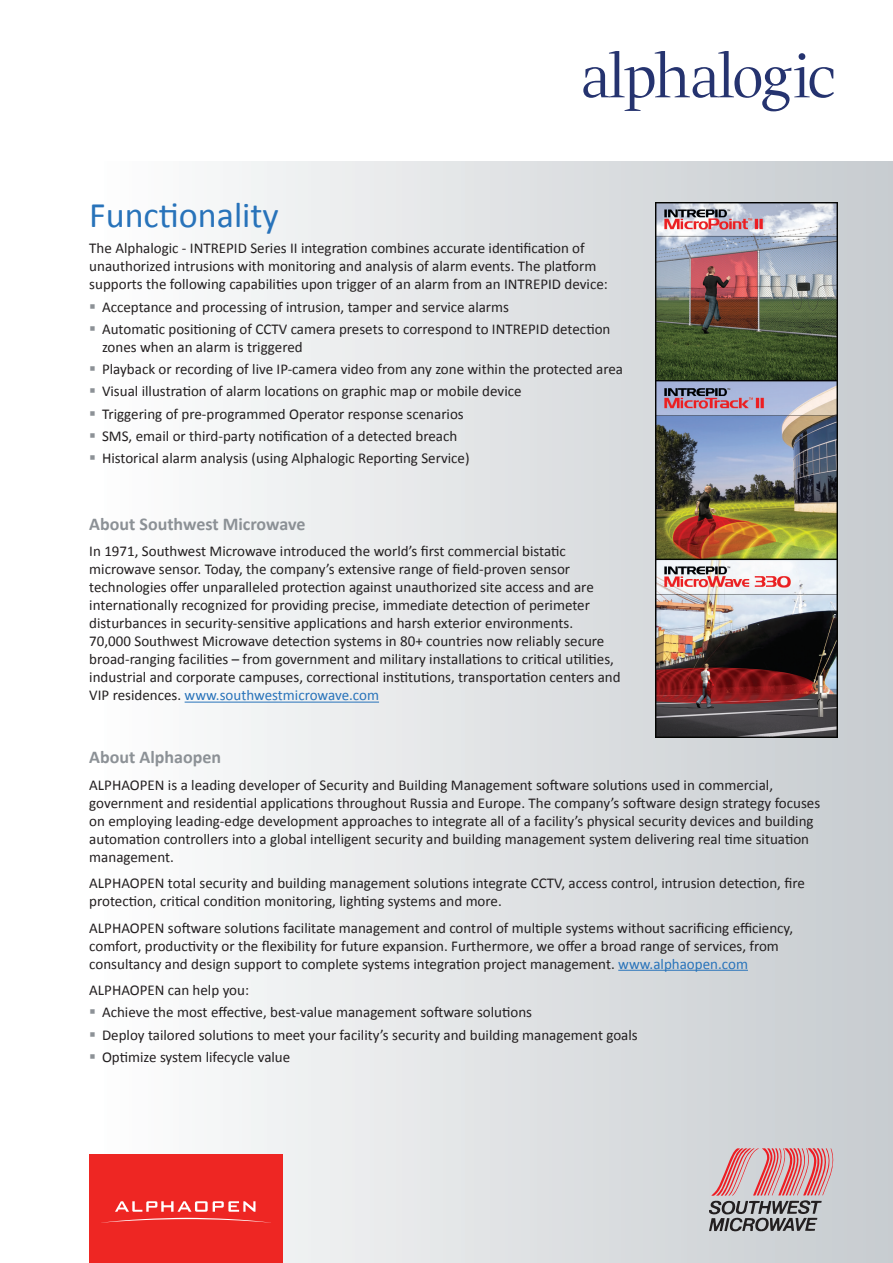
<style>
.page{position:relative;width:893px;height:1263px;background:#fff}
.page>*{position:absolute;margin:0;border:0;box-sizing:border-box;transform-origin:0 0}
.t1{font:36px "Calibri";color:#2873ba}
.t2{font:700 18px "Calibri";color:#8c9196}
.Paragraph_Style_1{font:15px/18px "Calibri";color:#231f20}
.s1{color:#2873ba}
</style>
<div class="page">
<div style="left:0;top:238px;width:893px;height:1025px;background:linear-gradient(to right,#fff,#c6cbcf)"></div>
<svg style="left:583px;top:51px;width:251px;height:60px"></svg>
<div style="left:89px;top:1154px;width:194px;height:109px;background:#ee2623"></div>
<svg style="left:115px;top:1201px;width:140px;height:11px"></svg>
<svg style="left:101px;top:1218px;width:170px;height:5px"></svg>
<svg style="left:709px;top:1148px;width:124px;height:84px;background:#bc9da0"></svg>
<div style="left:0;top:162px;width:893px;height:104px;background:linear-gradient(to right,#fff,#c0c5c8)"></div>
<img style="left:656px;top:203px;width:181px;height:535px">
<hr style="left:185px;top:702px;width:194px;height:1px;background:#2873ba">
<hr style="left:618px;top:970px;width:130px;height:1px;background:#2873ba">
<svg style="left:91px;top:304px;width:4px;height:4px"></svg>
<svg style="left:91px;top:326px;width:4px;height:5px"></svg>
<svg style="left:91px;top:366px;width:4px;height:5px"></svg>
<svg style="left:91px;top:389px;width:4px;height:4px"></svg>
<svg style="left:91px;top:411px;width:4px;height:4px"></svg>
<svg style="left:91px;top:433px;width:4px;height:5px"></svg>
<svg style="left:91px;top:455px;width:4px;height:5px"></svg>
<svg style="left:91px;top:1009px;width:4px;height:5px"></svg>
<svg style="left:91px;top:1032px;width:4px;height:4px"></svg>
<svg style="left:91px;top:1054px;width:4px;height:4px"></svg>
<p class="t1" style="left:89px;top:192px;width:191px">Functionality</p>
<p class="Paragraph_Style_1" style="left:89px;top:239px;width:520px">The Alphalogic - INTREPID Series II integration combines accurate identification of unauthorized intrusions with monitoring and analysis of alarm events. The platform supports the following capabilities upon trigger of an alarm from an INTREPID device:</p>
<p class="Paragraph_Style_1" style="left:102px;top:298px;width:408px">Acceptance and processing of intrusion, tamper and service alarms</p>
<p class="Paragraph_Style_1" style="left:102px;top:320px;width:510px">Automatic positioning of CCTV camera presets to correspond to INTREPID detection zones when an alarm is triggered</p>
<p class="Paragraph_Style_1" style="left:102px;top:360px;width:522px">Playback or recording of live IP-camera video from any zone within the protected area</p>
<p class="Paragraph_Style_1" style="left:102px;top:382px;width:421px">Visual illustration of alarm locations on graphic map or mobile device</p>
<p class="Paragraph_Style_1" style="left:102px;top:405px;width:363px">Triggering of pre-programmed Operator response scenarios</p>
<p class="Paragraph_Style_1" style="left:102px;top:427px;width:357px">SMS, email or third-party notification of a detected breach</p>
<p class="Paragraph_Style_1" style="left:102px;top:449px;width:369px">Historical alarm analysis (using Alphalogic Reporting Service)</p>
<p class="t2" style="left:89px;top:512px;width:218px">About Southwest Microwave</p>
<p class="Paragraph_Style_1" style="left:89px;top:542px;width:533px">In 1971, Southwest Microwave introduced the world’s first commercial bistatic microwave sensor. Today, the company’s extensive range of field-proven sensor technologies offer unparalleled protection against unauthorized site access and are internationally recognized for providing precise, immediate detection of perimeter disturbances in security-sensitive applications and harsh exterior environments.<br>70,000 Southwest Microwave detection systems in 80+ countries now reliably secure broad-ranging facilities – from government and military installations to critical utilities, industrial and corporate campuses, correctional institutions, transportation centers and VIP residences. <span class="s1">www.southwestmicrowave.com</span></p>
<p class="t2" style="left:89px;top:745px;width:133px">About Alphaopen</p>
<p class="Paragraph_Style_1" style="left:89px;top:775px;width:732px">ALPHAOPEN is a leading developer of Security and Building Management software solutions used in commercial, government and residential applications throughout Russia and Europe. The company’s software design strategy focuses on employing leading-edge development approaches to integrate all of a facility’s physical security devices and building automation controllers into a global intelligent security and building management system delivering real time situation management.</p>
<p class="Paragraph_Style_1" style="left:89px;top:874px;width:717px">ALPHAOPEN total security and building management solutions integrate CCTV, access control, intrusion detection, fire protection, critical condition monitoring, lighting systems and more.</p>
<p class="Paragraph_Style_1" style="left:89px;top:918px;width:705px">ALPHAOPEN software solutions facilitate management and control of multiple systems without sacrificing efficiency, comfort, productivity or the flexibility for future expansion. Furthermore, we offer a broad range of services, from consultancy and design support to complete systems integration project management. <span class="s1">www.alphaopen.com</span></p>
<p class="Paragraph_Style_1" style="left:89px;top:981px;width:161px">ALPHAOPEN can help you:</p>
<p class="Paragraph_Style_1" style="left:102px;top:1003px;width:432px">Achieve the most effective, best-value management software solutions</p>
<p class="Paragraph_Style_1" style="left:102px;top:1026px;width:537px">Deploy tailored solutions to meet your facility’s security and building management goals</p>
<p class="Paragraph_Style_1" style="left:102px;top:1048px;width:190px">Optimize system lifecycle value</p>
</div>
